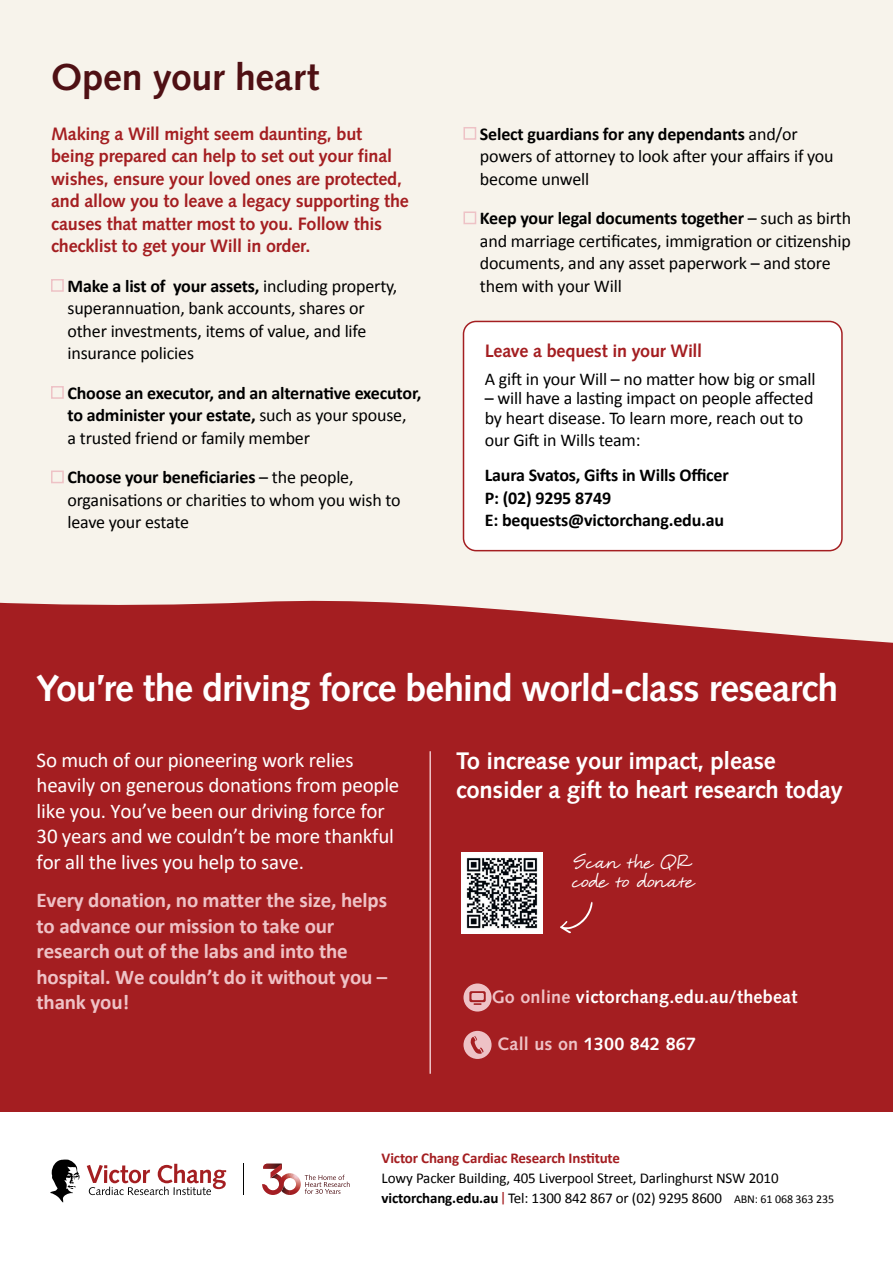
<style>
.page{position:relative;width:893px;height:1263px;background:#fff}
.page>*{position:absolute;margin:0;border:0;box-sizing:border-box;transform-origin:0 0}
.t1{font:700 37.5px "Syntax LT Std";letter-spacing:-.025em;color:#fff}
.t2{font:700 37.5px "Syntax LT Std";letter-spacing:-.005em;color:#4f1014}
.t3{font:700 24px/28.5px "Syntax LT Std";letter-spacing:-.01em;color:#fff}
.t4{font:500 24px/19.5px "Molly O";letter-spacing:-.015em;color:#fff}
.t5{font:21px/25.5px "Calibri";letter-spacing:-.01em;color:#fff}
.t6{font:700 21px/25.5px "Calibri";letter-spacing:-.01em;color:#eec2c6}
.t7{font:18px/22.5px "Calibri";letter-spacing:-.01em;color:#000}
.t8{font:700 18px/22.5px "Syntax LT Std";letter-spacing:-.01em;color:#a41e21}
.t9{font:700 18px/22.5px "Calibri";letter-spacing:-.01em;color:#000}
.t10{font:700 18px "Syntax LT Std";letter-spacing:.01em;color:#fff}
.t11{font:15px/20px "Calibri";letter-spacing:-.01em;color:#000}
.t12{font:700 15px "Calibri";letter-spacing:-.01em;color:#a41e21}
.s1{font-weight:700}
.s2{font-weight:400}
.s3{color:#eec2c6}
.s4{font-family:"DM Sans";color:#a41e21}
.s5{font-size:12px}
</style>
<div class="page">
<div style="left:0;top:587px;width:893px;height:540px;background:#a41e21"></div>
<div style="left:0;top:0;width:893px;height:643px;background:#f7f3eb"></div>
<div style="left:0;top:1112px;width:893px;height:151px;background:#fff"></div>
<div style="left:463px;top:321px;width:379px;height:230px;background:#fff;border-radius:13px"></div>
<div style="left:463px;top:321px;width:380px;height:230px;border:2px solid #a41e21;border-radius:13px"></div>
<div style="left:51px;top:279px;width:13px;height:13px;border:2px solid #eec2c6"></div>
<div style="left:51px;top:386px;width:13px;height:13px;border:2px solid #eec2c6"></div>
<div style="left:51px;top:470px;width:13px;height:13px;border:2px solid #eec2c6"></div>
<div style="left:463px;top:127px;width:13px;height:13px;border:2px solid #eec2c6"></div>
<div style="left:463px;top:211px;width:13px;height:13px;border:2px solid #eec2c6"></div>
<svg style="left:87px;top:1164px;width:139px;height:31px"></svg>
<svg style="left:50px;top:1159px;width:30px;height:43px"></svg>
<hr style="left:244px;top:1164px;width:1px;height:31px;background:#010101">
<svg style="left:262px;top:1164px;width:88px;height:31px"></svg>
<hr style="left:429px;top:751px;width:2px;height:323px;background:#eec2c6">
<svg style="left:560px;top:902px;width:33px;height:31px"></svg>
<svg style="left:463px;top:983px;width:29px;height:29px"></svg>
<svg style="left:463px;top:1031px;width:29px;height:28px"></svg>
<img style="left:461px;top:852px;width:81px;height:81px">
<h1 class="t2" style="left:51px;top:56px;width:270px">Open your heart</h1>
<p class="t8" style="left:51px;top:122px;width:359px">Making a Will might seem daunting, but being prepared can help to set out your final wishes, ensure your loved ones are protected, and allow you to leave a legacy supporting the causes that matter most to you. Follow this checklist to get your Will in order.</p>
<p class="t7" style="left:67px;top:274px;width:331px"><span class="s1">Make a list of your assets,</span> including property, superannuation, bank accounts, shares or other investments, items of value, and life insurance policies</p>
<p class="t9" style="left:67px;top:381px;width:356px">Choose an executor, and an alternative executor, to administer your estate, <span class="s2">such as your spouse,<br>a trusted friend or family member</span></p>
<p class="t7" style="left:67px;top:466px;width:335px"><span class="s1">Choose your beneficiaries</span> – the people, organisations or charities to whom you wish to leave your estate</p>
<p class="t7" style="left:480px;top:122px;width:355px"><span class="s1">Select guardians for any dependants</span> and/or powers of attorney to look after your affairs if you become unwell</p>
<p class="t7" style="left:480px;top:207px;width:373px"><span class="s1">Keep your legal documents together</span> – such as birth and marriage certificates, immigration or citizenship documents, and any asset paperwork – and store them with your Will</p>
<p class="t8" style="left:485px;top:339px;width:219px">Leave a bequest in your Will</p>
<p class="t7" style="left:485px;top:367px;width:332px">A gift in your Will – no matter how big or small</p>
<p class="t7" style="left:485px;top:388px;width:330px;line-height:19.5px">– will have a lasting impact on people affected by heart disease. To learn more, reach out to</p>
<p class="t7" style="left:485px;top:428px;width:157px">our Gift in Wills team:</p>
<p class="t9" style="left:485px;top:463px;width:246px">Laura Svatos, Gifts in Wills Officer<br>P: (02) 9295 8749<br>E: bequests@victorchang.edu.au</p>
<h1 class="t1" style="left:37px;top:666px;width:803px">You’re the driving force behind world-class research</h1>
<p class="t5" style="left:37px;top:747px;width:364px">So much of our pioneering work relies heavily on generous donations from people like you. You’ve been our driving force for 30 years and we couldn’t be more thankful for all the lives you help to save.</p>
<p class="t6" style="left:37px;top:887px;width:352px">Every donation, no matter the size, helps to advance our mission to take our research out of the labs and into the hospital. We couldn’t do it without you – thank you!</p>
<h2 class="t3" style="left:456px;top:747px;width:388px">To increase your impact, please consider a gift to heart research today</h2>
<h2 class="t4" style="left:572px;top:853px;width:124px">Scan the QR code to donate</h2>
<p class="t10" style="left:492px;top:986px;width:307px"><span class="s3">Go online</span> victorchang.edu.au/thebeat</p>
<p class="t10" style="left:497px;top:1033px;width:200px"><span class="s3">Call us on</span> 1300 842 867</p>
<p class="t12" style="left:382px;top:1147px;width:240px">Victor Chang Cardiac Research Institute</p>
<p class="t11" style="left:382px;top:1167px;width:454px">Lowy Packer Building, 405 Liverpool Street, Darlinghurst NSW 2010 <span class="s1">victorchang.edu.au</span> <span class="s4">|</span> Tel: 1300 842 867 or (02) 9295 8600 <span class="s5">ABN: 61 068 363 235</span></p>
</div>
